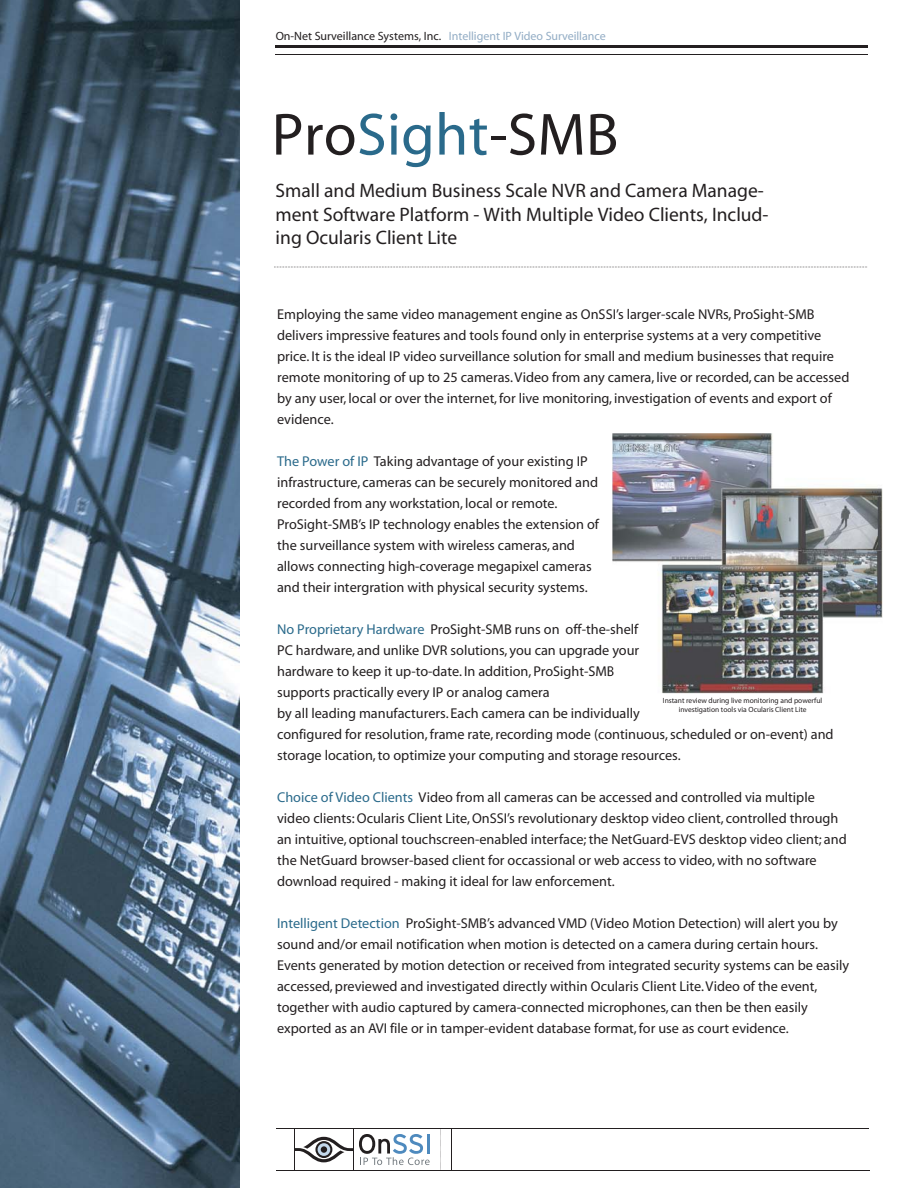
<style>
.page{position:relative;width:918px;height:1188px;background:#fff}
.page>*{position:absolute;margin:0;border:0;box-sizing:border-box;transform-origin:0 0}
.t1{font:60px "Myriad";letter-spacing:.005em;color:#231f20}
.t2{font:19.5px/23.4px "Myriad";color:#231f20}
.t3{font:14.25px/21px "Myriad";color:#231f20}
.t4{font:12px "Myriad";color:#231f20}
.t5{font:7.5px/9px "Myriad";color:#231f20;text-align:center}
.s1{color:#93adc5}
.s2{color:#2a6a8b}
</style>
<div class="page">
<hr style="left:275px;top:54px;width:593px;height:1px;background:#231f20">
<hr style="left:275px;top:45px;width:593px;height:3px;background:#231f20">
<svg style="left:274px;top:267px;width:593px;height:1px"></svg>
<img style="left:612px;top:433px;width:270px;height:260px">
<img style="left:612px;top:623px;width:27px;height:14px">
<img style="left:612px;top:644px;width:27px;height:14px">
<svg style="left:612px;top:665px;width:2px;height:14px"></svg>
<img style="left:0;top:0;width:239px;height:1188px">
<svg style="left:359px;top:1134px;width:71px;height:31px"></svg>
<hr style="left:427px;top:1134px;width:3px;height:20px;background:#4e8abe">
<hr style="left:276px;top:1128px;width:592px;height:1px;background:#231f20">
<hr style="left:276px;top:1170px;width:594px;height:1px;background:#231f20">
<svg style="left:440px;top:1129px;width:1px;height:41px"></svg>
<hr style="left:452px;top:1129px;width:1px;height:41px;background:#231f20">
<hr style="left:353px;top:1129px;width:1px;height:42px;background:#231f20">
<hr style="left:294px;top:1129px;width:1px;height:42px;background:#231f20">
<svg style="left:295px;top:1137px;width:58px;height:25px"></svg>
<div style="left:321px;top:1146px;width:6px;height:7px;background:#231f20;border-radius:50%"></div>
<p class="t4" style="left:276px;top:31px;width:332px">On-Net Surveillance Systems, Inc. <span class="s1">Intelligent IP Video Surveillance</span></p>
<h1 class="t1" style="left:272px;top:112px;width:348px">Pro<span class="s2">Sight</span>-SMB</h1>
<h2 class="t2" style="left:276px;top:181px;width:494px">Small and Medium Business Scale NVR and Camera Manage&shy;ment Software Platform - With Multiple Video Clients, Includ&shy;ing Ocularis Client Lite</h2>
<p class="t3" style="left:277px;top:304px;width:574px">Employing the same video management engine as OnSSI’s larger-scale NVRs, ProSight-SMB delivers impressive features and tools found only in enterprise systems at a very competitive price. It is the ideal IP video surveillance solution for small and medium businesses that require remote monitoring of up to 25 cameras. Video from any camera, live or recorded, can be accessed by any user, local or over the internet, for live monitoring, investigation of events and export of evidence.</p>
<p class="t3" style="left:277px;top:451px;width:323px"><span class="s2">The Power of IP</span> Taking advantage of your existing IP infrastructure, cameras can be securely monitored and recorded from any workstation, local or remote.<br>ProSight-SMB’s IP technology enables the extension of the surveillance system with wireless cameras, and allows connecting high-coverage megapixel cameras and their intergration with physical security systems.</p>
<p class="t3" style="left:277px;top:619px;width:558px"><span class="s2">No Proprietary Hardware</span> ProSight-SMB runs on off-the-shelf<br>PC hardware, and unlike DVR solutions, you can upgrade your<br>hardware to keep it up-to-date. In addition, ProSight-SMB<br>supports practically every IP or analog camera<br>by all leading manufacturers. Each camera can be individually<br>configured for resolution, frame rate, recording mode (continuous, scheduled or on-event) and storage location, to optimize your computing and storage resources.</p>
<p class="t3" style="left:277px;top:787px;width:571px"><span class="s2">Choice of Video Clients</span> Video from all cameras can be accessed and controlled via multiple video clients: Ocularis Client Lite, OnSSI’s revolutionary desktop video client, controlled through an intuitive, optional touchscreen-enabled interface; the NetGuard-EVS desktop video client; and the NetGuard browser-based client for occassional or web access to video, with no software download required - making it ideal for law enforcement.</p>
<p class="t3" style="left:277px;top:913px;width:574px"><span class="s2">Intelligent Detection</span> ProSight-SMB’s advanced VMD (Video Motion Detection) will alert you by sound and/or email notification when motion is detected on a camera during certain hours.<br>Events generated by motion detection or received from integrated security systems can be easily accessed, previewed and investigated directly within Ocularis Client Lite. Video of the event, together with audio captured by camera-connected microphones, can then be then easily exported as an AVI file or in tamper-evident database format, for use as court evidence.</p>
<p class="t5" style="left:663px;top:697px;width:161px">Instant review during live monitoring and powerful investigation tools via Ocularis Client Lite</p>
</div>
